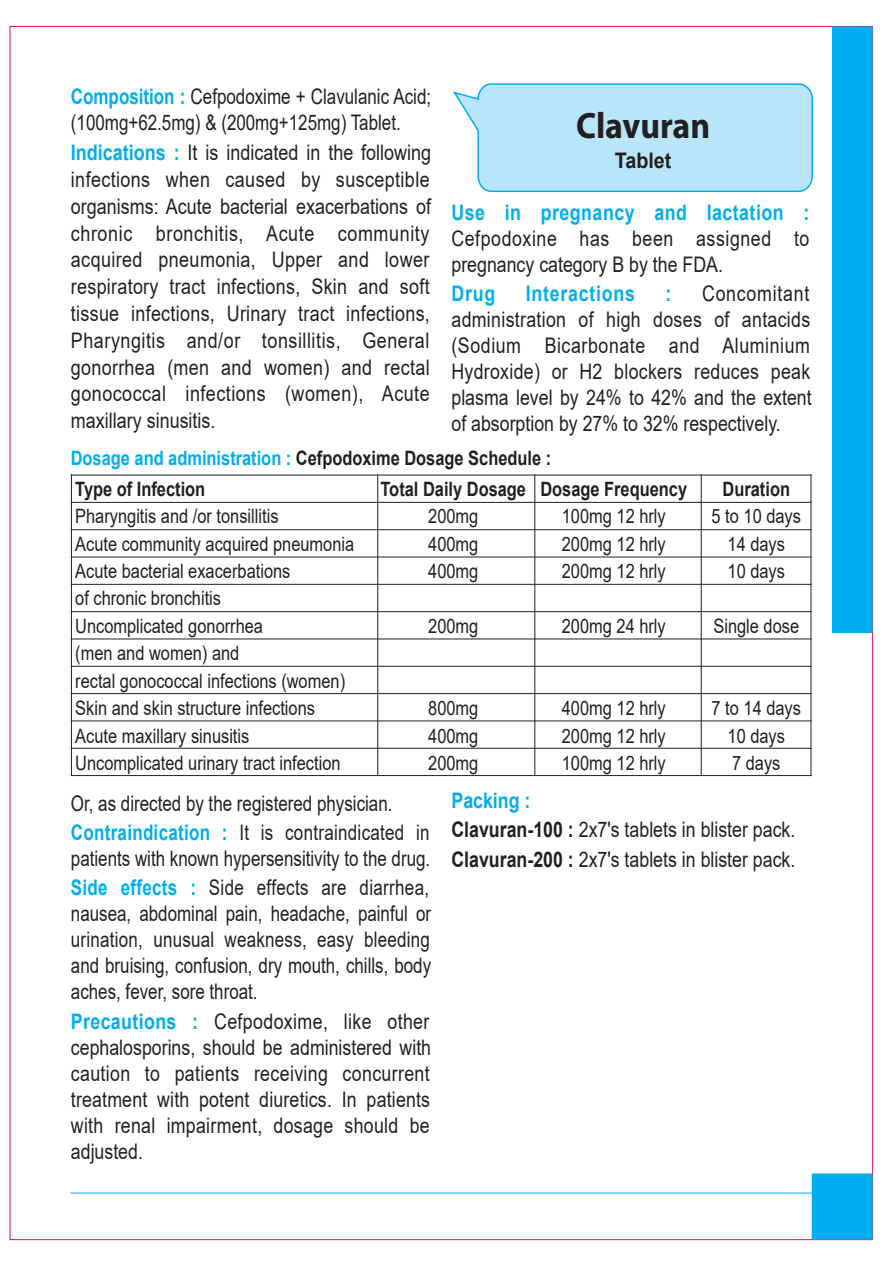
<style>
.page{position:relative;width:893px;height:1263px;background:#fff}
.page>*{position:absolute;margin:0;border:0;box-sizing:border-box;transform-origin:0 0}
.t1{font:700 36.75px "Myriad";color:#231f20;scale:.92 1}
.t2{font:21.45px/26.1px "Arial";color:#231f20;text-align:justify;scale:.83 1}
.t3{font:21.45px/26.8px "Arial";color:#231f20;text-align:justify;scale:.84 1}
.t4{font:21.45px/26.1px "Arial";color:#231f20;scale:.79 1}
.t5{font:21.45px/26.1px "Arial";letter-spacing:.03em;color:#231f20;scale:.83 1}
.t6{font:700 21.45px "Arial";letter-spacing:.03em;color:#00aeef;scale:.83 1}
.t7{font:700 21.45px "Arial";color:#231f20;scale:.92 1}
.t8{font:19.8px/27.5px "Arial";color:#231f20;scale:.83 1}
.t9{font:700 19.8px/30.5px "Arial";color:#231f20;scale:.83 1}
.s1{font-weight:700;color:#00aeef}
.s2{color:#00aeef}
.s3{font-weight:700}
</style>
<div class="page">
<div style="left:832px;top:26px;width:41px;height:607px;background:#00aeef"></div>
<div style="left:812px;top:1173px;width:61px;height:66px;background:#00aeef"></div>
<svg style="left:70px;top:1173px;width:746px;height:68px"></svg>
<svg style="left:453px;top:83px;width:360px;height:108px;background:#bae5fa"></svg>
<svg style="left:70px;top:474px;width:742px;height:303px"></svg>
<p class="t4" style="left:71px;top:82px;width:457px;line-height:26.8px"><span class="s1">Composition :</span> Cefpodoxime + Clavulanic Acid; (100mg+62.5mg) &amp; (200mg+125mg) Tablet.</p>
<p class="t3" style="left:71px;top:139px;width:430px"><span class="s1">Indications :</span> It is indicated in the following infections when caused by susceptible organisms: Acute bacterial exacerbations of chronic bronchitis, Acute community acquired pneumonia, Upper and lower respiratory tract infections, Skin and soft tissue infections, Urinary tract infections, Pharyngitis and/or tonsillitis, General gonorrhea (men and women) and rectal gonococcal infections (women), Acute maxillary sinusitis.</p>
<h1 class="t1" style="left:576px;top:106px;width:147px">Clavuran</h1>
<p class="t7" style="left:615px;top:145px;width:63px">Tablet</p>
<p class="t6" style="left:451px;top:197px;width:433px">Use in pregnancy and lactation :</p>
<p class="t5" style="left:451px;top:225px;width:433px">Cefpodoxine has been assigned to pregnancy category B by the FDA.</p>
<p class="t6" style="left:451px;top:278px;width:54px">Drug</p>
<p class="t6" style="left:526px;top:278px;width:133px">Interactions</p>
<p class="t6" style="left:665px;top:278px;width:9px">:</p>
<p class="t2" style="left:451px;top:280px;width:436px;text-indent:251px">Concomitant administration of high doses of antacids (Sodium Bicarbonate and Aluminium Hydroxide) or H2 blockers reduces peak plasma level by 24% to 42% and the extent of absorption by 27% to 32% respectively.</p>
<p class="t9" style="left:71px;top:443px;width:580px"><span class="s2">Dosage and administration :</span> Cefpodoxime Dosage Schedule :<br>Type of Infection</p>
<p class="t9" style="left:380px;top:474px;width:371px">Total Daily Dosage Dosage Frequency</p>
<p class="t9" style="left:723px;top:474px;width:83px">Duration</p>
<p class="t8" style="left:75px;top:502px;width:246px">Pharyngitis and /or tonsillitis</p>
<p class="t8" style="left:428px;top:502px;width:62px">200mg</p>
<p class="t8" style="left:562px;top:502px;width:127px">100mg 12 hrly</p>
<p class="t8" style="left:712px;top:502px;width:109px">5 to 10 days</p>
<p class="t8" style="left:75px;top:530px;width:338px">Acute community acquired pneumonia</p>
<p class="t8" style="left:428px;top:530px;width:62px">400mg</p>
<p class="t8" style="left:562px;top:530px;width:127px">200mg 12 hrly</p>
<p class="t8" style="left:728px;top:530px;width:71px">14 days</p>
<p class="t8" style="left:75px;top:557px;width:261px">Acute bacterial exacerbations</p>
<p class="t8" style="left:428px;top:557px;width:62px">400mg</p>
<p class="t8" style="left:562px;top:557px;width:127px">200mg 12 hrly</p>
<p class="t8" style="left:728px;top:557px;width:71px">10 days</p>
<p class="t8" style="left:75px;top:585px;width:228px">of chronic bronchitis<br>Uncomplicated gonorrhea</p>
<p class="t8" style="left:428px;top:612px;width:62px">200mg</p>
<p class="t8" style="left:562px;top:612px;width:127px">200mg 24 hrly</p>
<p class="t8" style="left:713px;top:612px;width:105px">Single dose</p>
<p class="t8" style="left:75px;top:639px;width:327px">(men and women) and<br>rectal gonococcal infections (women)<br>Skin and skin structure infections</p>
<p class="t8" style="left:428px;top:694px;width:62px">800mg</p>
<p class="t8" style="left:562px;top:694px;width:127px">400mg 12 hrly</p>
<p class="t8" style="left:712px;top:694px;width:109px">7 to 14 days</p>
<p class="t8" style="left:75px;top:722px;width:211px">Acute maxillary sinusitis</p>
<p class="t8" style="left:428px;top:722px;width:62px">400mg</p>
<p class="t8" style="left:562px;top:722px;width:127px">200mg 12 hrly</p>
<p class="t8" style="left:728px;top:722px;width:71px">10 days</p>
<p class="t8" style="left:75px;top:749px;width:321px">Uncomplicated urinary tract infection</p>
<p class="t8" style="left:428px;top:749px;width:62px">200mg</p>
<p class="t8" style="left:562px;top:749px;width:127px">100mg 12 hrly</p>
<p class="t8" style="left:732px;top:749px;width:60px">7 days</p>
<p class="t4" style="left:71px;top:789px;width:455px;line-height:29.1px">Or, as directed by the registered physician.<br><span class="s1">Contraindication :</span> It is contraindicated in</p>
<p class="t4" style="left:71px;top:844px;width:456px;line-height:29.1px">patients with known hypersensitivity to the drug.<br><span class="s1">Side effects :</span> Side effects are diarrhea,</p>
<p class="t4" style="left:71px;top:901px;width:457px;text-align:justify">nausea, abdominal pain, headache, painful or urination, unusual weakness, easy bleeding and bruising, confusion, dry mouth, chills, body aches, fever, sore throat.</p>
<p class="t2" style="left:71px;top:1008px;width:435px"><span class="s1">Precautions :</span> Cefpodoxime, like other cephalosporins, should be administered with caution to patients receiving concurrent treatment with potent diuretics. In patients with renal impairment, dosage should be adjusted.</p>
<p class="t2" style="left:451px;top:786px;width:416px;line-height:29.1px;text-align:left"><span class="s1">Packing :<br></span><span class="s3">Clavuran-100 :</span> 2x7's tablets in blister pack.<br><span class="s3">Clavuran-200 :</span> 2x7's tablets in blister pack.</p>
</div>
